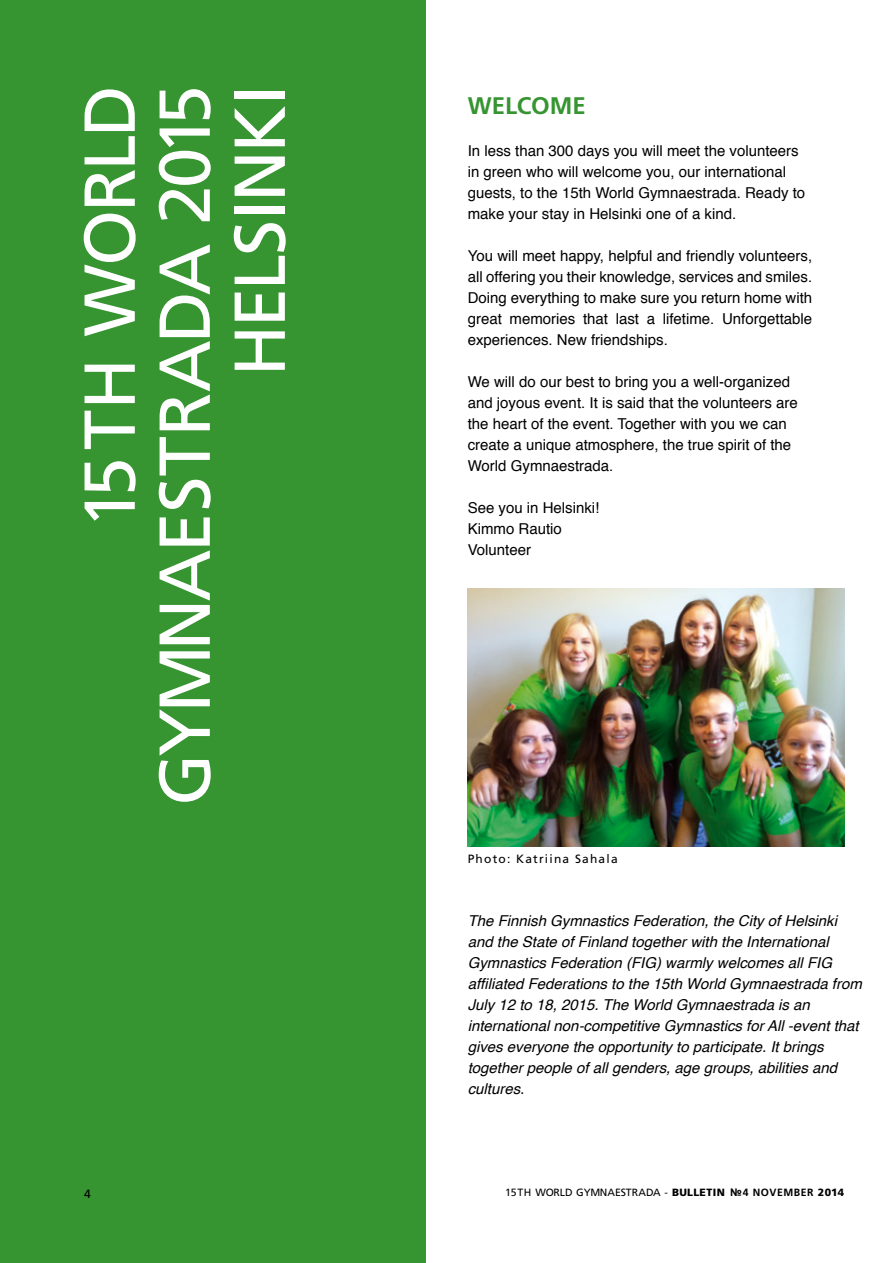
<style>
.page{position:relative;width:893px;height:1263px;background:#fff}
.page>*{position:absolute;margin:0;border:0;box-sizing:border-box;transform-origin:0 0}
.t1{font:72px/75px "Frutiger LT Std";letter-spacing:-.035em;color:#fff;text-align:right}
.t2{font:700 24px "Frutiger LT Std";letter-spacing:-.005em;color:#369431}
.t3{font:15px/21px "Helvetica";color:#000}
.t4{font:italic 15px/21px "Helvetica";color:#000}
.t5{font:12px "Frutiger LT Std";letter-spacing:.1em;color:#000}
.t6{font:10.5px "Frutiger LT Std";letter-spacing:-.01em;color:#000}
.s1{font-weight:900}
.s2{font-family:"Arial";font-weight:700}
.s3{font-weight:700}
</style>
<div class="page">
<div style="left:0;top:0;width:425px;height:1263px;background:#369431"></div>
<img style="left:468px;top:589px;width:376px;height:257px">
<h1 class="t1" style="left:73px;top:806px;width:722px;rotate:-90deg">15TH WORLD<br>GYMNAESTRADA 2015<br>HELSINKI</h1>
<h2 class="t2" style="left:468px;top:91px;width:119px">WELCOME</h2>
<p class="t3" style="left:468px;top:140px;width:339px">In less than 300 days you will meet the volunteers in green who will welcome you, our international guests, to the 15th World Gymnaestrada. Ready to make your stay in Helsinki one of a kind.</p>
<p class="t3" style="left:468px;top:245px;width:346px;text-align:justify">You will meet happy, helpful and friendly volunteers, all offering you their knowledge, services and smiles.<br>Doing everything to make sure you return home with great memories that last a lifetime. Unforgettable experiences. New friendships.</p>
<p class="t3" style="left:468px;top:371px;width:332px">We will do our best to bring you a well-organized and joyous event. It is said that the volunteers are the heart of the event. Together with you we can create a unique atmosphere, the true spirit of the World Gymnaestrada.</p>
<p class="t3" style="left:468px;top:497px;width:133px">See you in Helsinki!<br>Kimmo Rautio<br>Volunteer</p>
<p class="t5" style="left:468px;top:852px;width:151px">Photo: Katriina Sahala</p>
<p class="t4" style="left:468px;top:910px;width:396px">The Finnish Gymnastics Federation, the City of Helsinki and the State of Finland together with the International Gymnastics Federation (FIG) warmly welcomes all FIG affiliated Federations to the 15th World Gymnaestrada from July 12 to 18, 2015. The World Gymnaestrada is an international non-competitive Gymnastics for All -event that gives everyone the opportunity to participate. It brings together people of all genders, age groups, abilities and cultures.</p>
<p class="t5" style="left:84px;top:1186px;width:8px">4</p>
<p class="t6" style="left:505px;top:1186px;width:340px">15TH WORLD GYMNAESTRADA - <span class="s1">BULLETIN</span> <span class="s2">№</span><span class="s3">4 NOVEMBER</span> <span class="s1">2014</span></p>
</div>
